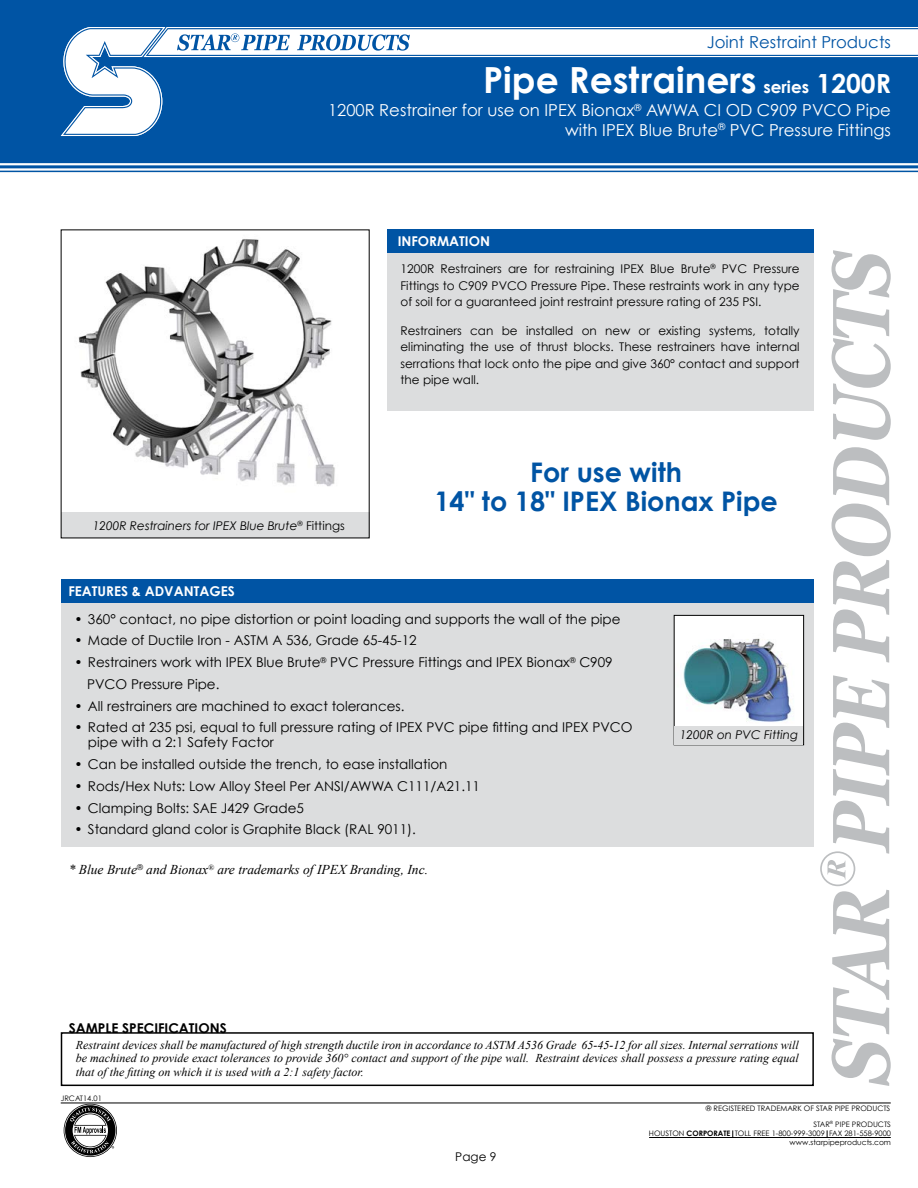
<style>
.page{position:relative;width:918px;height:1188px;background:#fff}
.page>*{position:absolute;margin:0;border:0;box-sizing:border-box;transform-origin:0 0}
.t1{font:700 36px "Century Gothic";color:#fff}
.t2{font:700 27px/30px "Century Gothic";color:#0054a4;text-align:center}
.t3{font:700 16.8px "Century Gothic";color:#fff}
.t4{font:16.5px/19.8px "Century Gothic";color:#fff;text-align:right}
.t5{font:16.5px "Century Gothic";color:#0054a4}
.t6{font:13.5px/21.8px "Century Gothic";color:#000}
.t7{font:italic 13.5px "Times New Roman";color:#000}
.t8{font:700 13.5px "Century Gothic";color:#fff}
.t9{font:700 13.5px "Century Gothic";color:#000}
.t10{font:12px/16.5px "Century Gothic";color:#000;text-align:justify}
.t11{font:italic 12px/13.5px "Times New Roman";color:#000;text-align:justify}
.t12{font:italic 12px "Century Gothic";color:#000}
.t13{font:7.5px/16px "Century Gothic";color:#000;text-align:right}
.s1{font-size:26.4px}
.s2{font-style:normal}
.s3{font-weight:700}
</style>
<div class="page">
<svg style="left:832px;top:447px;width:59px;height:216px"></svg>
<svg style="left:832px;top:250px;width:59px;height:190px"></svg>
<svg style="left:820px;top:675px;width:71px;height:411px"></svg>
<hr style="left:61px;top:1103px;width:830px;height:1px;background:#000">
<hr style="left:649px;top:1137px;width:242px;height:1px;background:#000">
<svg style="left:64px;top:1104px;width:53px;height:53px"></svg>
<div style="left:0;top:0;width:918px;height:162px;background:#0054a4"></div>
<svg style="left:60px;top:27px;width:858px;height:109px"></svg>
<div style="left:61px;top:513px;width:308px;height:25px;background:#dcddde"></div>
<img style="left:78px;top:239px;width:257px;height:248px">
<div style="left:387px;top:248px;width:426px;height:163px;background:#dcddde"></div>
<div style="left:387px;top:230px;width:426px;height:23px;background:#0054a4"></div>
<div style="left:61px;top:1032px;width:753px;height:54px;border:2px solid #000"></div>
<div style="left:61px;top:592px;width:753px;height:254px;background:#dcddde"></div>
<div style="left:61px;top:579px;width:753px;height:23px;background:#0054a4"></div>
<img style="left:676px;top:617px;width:126px;height:109px">
<div style="left:674px;top:615px;width:130px;height:130px;border:1px solid #000"></div>
<div style="left:675px;top:726px;width:128px;height:18px;background:#dcddde"></div>
<hr style="left:0;top:171px;width:918px;height:1px;background:#0054a4">
<hr style="left:0;top:165px;width:918px;height:3px;background:#0054a4">
<hr style="left:0;top:162px;width:918px;height:1px;background:#0054a4">
<p class="t5" style="left:707px;top:32px;width:186px">Joint Restraint Products</p>
<h1 class="t1" style="left:483px;top:57px;width:275px">Pipe Restrainers</h1>
<p class="t3" style="left:763px;top:77px;width:129px">series <span class="s1">1200R</span></p>
<p class="t4" style="left:328px;top:100px;width:564px">1200R Restrainer for use on IPEX Bionax<sup>®</sup> AWWA CI OD C909 PVCO Pipe with IPEX Blue Brute<sup>®</sup> PVC Pressure Fittings</p>
<p class="t8" style="left:398px;top:233px;width:94px">INFORMATION</p>
<p class="t10" style="left:400px;top:260px;width:401px">1200R Restrainers are for restraining IPEX Blue Brute<sup>®</sup> PVC Pressure Fittings to C909 PVCO Pressure Pipe. These restraints work in any type of soil for a guaranteed joint restraint pressure rating of 235 PSI.</p>
<p class="t10" style="left:400px;top:322px;width:401px">Restrainers can be installed on new or existing systems, totally eliminating the use of thrust blocks. These restrainers have internal serrations that lock onto the pipe and give 360° contact and support the pipe wall.</p>
<p class="t12" style="left:93px;top:519px;width:254px">1200R Restrainers for IPEX Blue Brute<sup>®</sup> <span class="s2">Fittings</span></p>
<h2 class="t2" style="left:434px;top:456px;width:345px">For use with<br>14" to 18" IPEX Bionax Pipe</h2>
<p class="t8" style="left:68px;top:582px;width:168px">FEATURES &amp; ADVANTAGES</p>
<p class="t6" style="left:74px;top:586px;width:10px">•</p>
<p class="t6" style="left:74px;top:608px;width:548px">• 360° contact, no pipe distortion or point loading and supports the wall of the pipe</p>
<p class="t6" style="left:74px;top:629px;width:344px">• Made of Ductile Iron - ASTM A 536, Grade 65-45-12</p>
<p class="t6" style="left:87px;top:651px;width:527px;text-indent:-13px">• Restrainers work with IPEX Blue Brute<sup>®</sup> PVC Pressure Fittings and IPEX Bionax<sup>®</sup> C909<br>PVCO Pressure Pipe.</p>
<p class="t6" style="left:74px;top:695px;width:332px">• All restrainers are machined to exact tolerances.</p>
<p class="t6" style="left:88px;top:720px;width:546px;line-height:15px;text-indent:-14px">• Rated at 235 psi, equal to full pressure rating of IPEX PVC pipe fitting and IPEX PVCO pipe with a 2:1 Safety Factor</p>
<p class="t6" style="left:74px;top:753px;width:375px">• Can be installed outside the trench, to ease installation</p>
<p class="t6" style="left:74px;top:775px;width:407px">• Rods/Hex Nuts: Low Alloy Steel Per ANSI/AWWA C111/A21.11</p>
<p class="t6" style="left:74px;top:797px;width:231px">• Clamping Bolts: SAE J429 Grade5</p>
<p class="t6" style="left:74px;top:818px;width:343px">• Standard gland color is Graphite Black (RAL 9011).</p>
<p class="t7" style="left:69px;top:860px;width:361px">* Blue Brute<sup>®</sup> and Bionax<sup>®</sup> are trademarks of IPEX Branding, Inc.</p>
<p class="t12" style="left:680px;top:727px;width:120px">1200R on PVC Fitting</p>
<p class="t9" style="left:69px;top:1020px;width:159px">SAMPLE SPECIFICATIONS</p>
<p class="t11" style="left:76px;top:1038px;width:725px">Restraint devices shall be manufactured of high strength ductile iron in accordance to ASTM A536 Grade 65-45-12 for all sizes. Internal serrations will be machined to provide exact tolerances to provide 360° contact and support of the pipe wall. Restraint devices shall possess a pressure rating equal that of the fitting on which it is used with a 2:1 safety factor.</p>
<p class="t13" style="left:61px;top:1090px;width:43px">JRCAT14.01</p>
<p class="t10" style="left:455px;top:1148px;width:43px">Page 9</p>
<p class="t13" style="left:706px;top:1100px;width:187px">® REGISTERED TRADEMARK OF STAR PIPE PRODUCTS<br>STAR<sup>®</sup> PIPE PRODUCTS</p>
<p class="t13" style="left:649px;top:1129px;width:244px;line-height:9px">HOUSTON <span class="s3">CORPORATE</span> TOLL FREE 1-800-999-3009 FAX 281-558-9000 www.starpipeproducts.com</p>
</div>
